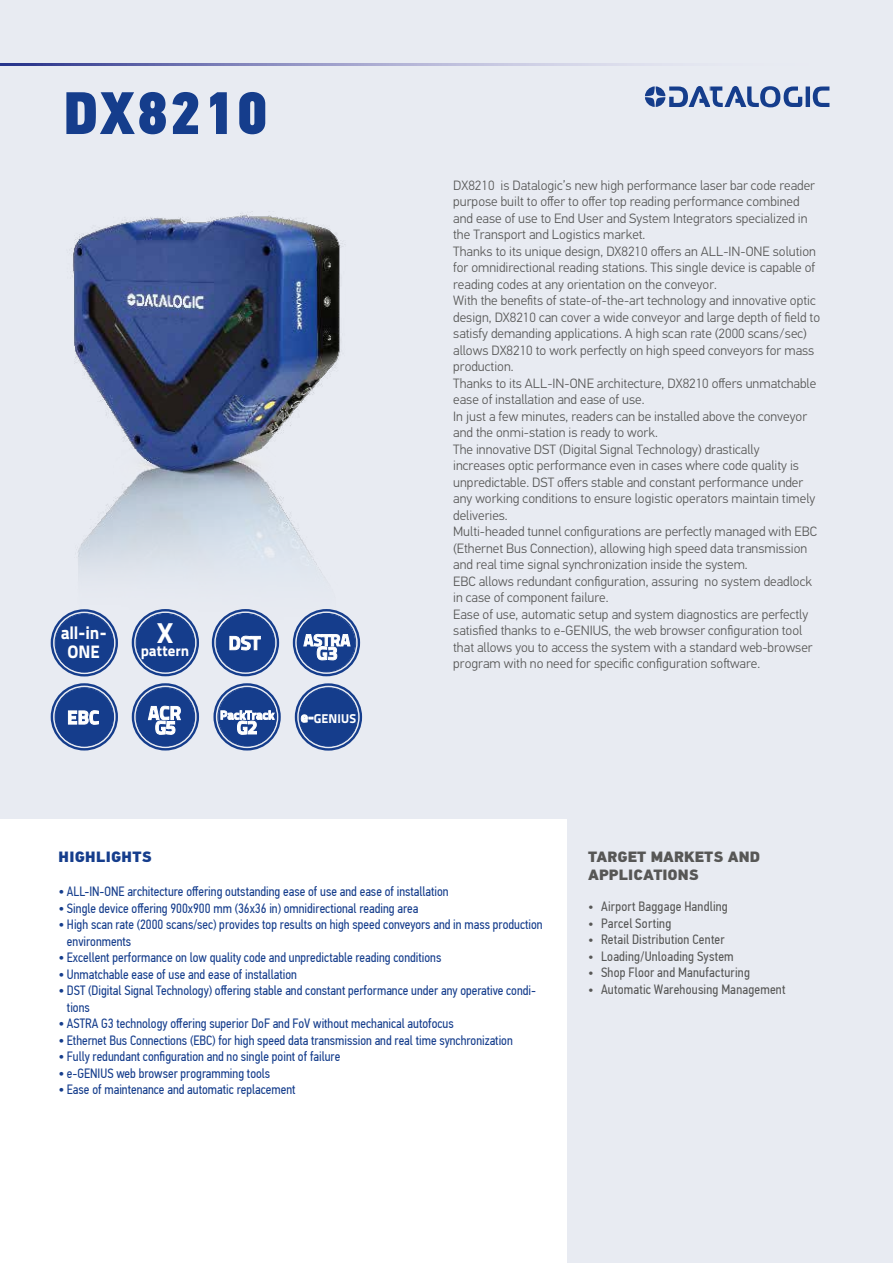
<style>
.page{position:relative;width:893px;height:1263px;background:#e8ebf2}
.page>*{position:absolute;margin:0;border:0;box-sizing:border-box;transform-origin:0 0}
.t1{font:60px "PF Din Text Cond Pro X Black";letter-spacing:.01em;color:#153d8c}
.t2{font:800 28.65px "Titillium Text 22 L";color:#fff}
.t3{font:800 18px/18.9px "Titillium Text 22 L";letter-spacing:-.01em;color:#fff;text-align:center;scale:.95 1}
.t4{font:900 15px/18px "PF Din Text Pro";color:#575756}
.t5{font:900 15px "PF Din Text Pro";letter-spacing:.02em;color:#153d8c}
.t6{font:800 15px "Titillium Text 22 L";letter-spacing:.005em;color:#fff}
.t7{font:300 13.5px/16.5px "PF Din Text Pro";color:#575756}
.t8{font:13.5px/16.5px "PF Din Text Cond Pro";color:#153d8c}
.t9{font:13.5px "PF Din Text Cond Pro";letter-spacing:.015em;color:#575756}
.t10{font:800 12.75px "Titillium Text 22 L";letter-spacing:.01em;color:#fff}
.s1{font-size:15px}
</style>
<div class="page">
<svg style="left:0;top:64px;width:645px;height:1px"></svg>
<svg style="left:645px;top:86px;width:184px;height:21px"></svg>
<div style="left:295px;top:683px;width:67px;height:68px;border:2px solid #153d8c;border-radius:50%"></div>
<div style="left:213px;top:683px;width:68px;height:67px;border:2px solid #153d8c;border-radius:50%"></div>
<div style="left:132px;top:683px;width:67px;height:67px;border:2px solid #153d8c;border-radius:50%"></div>
<div style="left:136px;top:688px;width:59px;height:58px;background:#153d8c;border-radius:50%"></div>
<div style="left:299px;top:688px;width:59px;height:58px;background:#153d8c;border-radius:50%"></div>
<div style="left:293px;top:609px;width:67px;height:67px;border:2px solid #153d8c;border-radius:50%"></div>
<div style="left:297px;top:613px;width:58px;height:59px;background:#153d8c;border-radius:50%"></div>
<div style="left:218px;top:688px;width:59px;height:58px;background:#153d8c;border-radius:50%"></div>
<svg style="left:316px;top:651px;width:34px;height:11px"></svg>
<svg style="left:148px;top:706px;width:33px;height:29px"></svg>
<svg style="left:221px;top:710px;width:53px;height:24px"></svg>
<svg style="left:301px;top:715px;width:12px;height:7px"></svg>
<div style="left:216px;top:614px;width:59px;height:58px;background:#153d8c;border-radius:50%"></div>
<div style="left:136px;top:614px;width:59px;height:58px;background:#153d8c;border-radius:50%"></div>
<div style="left:51px;top:683px;width:67px;height:67px;border:2px solid #153d8c;border-radius:50%"></div>
<div style="left:55px;top:688px;width:58px;height:58px;background:#153d8c;border-radius:50%"></div>
<svg style="left:68px;top:710px;width:31px;height:14px"></svg>
<div style="left:55px;top:614px;width:59px;height:58px;background:#153d8c;border-radius:50%"></div>
<img style="left:50px;top:213px;width:302px;height:438px">
<div style="left:0;top:820px;width:567px;height:443px;background:#fff"></div>
<h1 class="t1" style="left:63px;top:75px;width:206px">DX8210</h1>
<h3 class="t3" style="left:61px;top:622px;width:50px">all-in -<br>ONE</h3>
<h2 class="t2" style="left:157px;top:610px;width:18px">X</h2>
<p class="t6" style="left:141px;top:639px;width:50px">pattern</p>
<p class="t10" style="left:314px;top:708px;width:44px">GENIUS</p>
<p class="t7" style="left:453px;top:177px;width:368px">DX8210 is Datalogic’s new high performance laser bar code reader purpose built to offer to offer top reading performance combined and ease of use to End User and System Integrators specialized in the Transport and Logistics market.<br>Thanks to its unique design, DX8210 offers an ALL-IN-ONE solution for omnidirectional reading stations. This single device is capable of reading codes at any orientation on the conveyor.<br>With the benefits of state-of-the-art technology and innovative optic design, DX8210 can cover a wide conveyor and large depth of field to satisfy demanding applications. A high scan rate (2000 scans/sec) allows DX8210 to work perfectly on high speed conveyors for mass production.<br>Thanks to its ALL-IN-ONE architecture, DX8210 offers unmatchable ease of installation and ease of use.<br>In just a few minutes, readers can be installed above the conveyor and the onmi-station is ready to work.<br>The innovative DST (Digital Signal Technology) drastically<br>increases optic performance even in cases where code quality is unpredictable. DST offers stable and constant performance under any working conditions to ensure logistic operators maintain timely deliveries.<br>Multi-headed tunnel configurations are perfectly managed with EBC (Ethernet Bus Connection), allowing high speed data transmission and real time signal synchronization inside the system.<br>EBC allows redundant configuration, assuring no system deadlock in case of component failure.<br>Ease of use, automatic setup and system diagnostics are perfectly satisfied thanks to e-GENIUS, the web browser configuration tool that allows you to access the system with a standard web-browser program with no need for specific configuration software.</p>
<p class="t5" style="left:59px;top:847px;width:95px">HIGHLIGHTS</p>
<p class="t8" style="left:58px;top:883px;width:392px"><span class="s1">•</span> ALL-IN-ONE architecture offering outstanding ease of use and ease of installation</p>
<p class="t8" style="left:58px;top:900px;width:361px"><span class="s1">•</span> Single device offering 900x900 mm (36x36 in) omnidirectional reading area</p>
<p class="t8" style="left:67px;top:916px;width:477px;text-indent:-9px"><span class="s1">•</span> High scan rate (2000 scans/sec) provides top results on high speed conveyors and in mass production environments</p>
<p class="t8" style="left:58px;top:949px;width:384px"><span class="s1">•</span> Excellent performance on low quality code and unpredictable reading conditions</p>
<p class="t8" style="left:58px;top:966px;width:240px"><span class="s1">•</span> Unmatchable ease of use and ease of installation</p>
<p class="t8" style="left:67px;top:982px;width:470px;text-indent:-9px"><span class="s1">•</span> DST (Digital Signal Technology) offering stable and constant performance under any operative condi&shy;tions</p>
<p class="t8" style="left:58px;top:1015px;width:397px"><span class="s1">•</span> ASTRA G3 technology offering superior DoF and FoV without mechanical autofocus</p>
<p class="t8" style="left:58px;top:1032px;width:456px"><span class="s1">•</span> Ethernet Bus Connections (EBC) for high speed data transmission and real time synchronization</p>
<p class="t8" style="left:58px;top:1048px;width:283px"><span class="s1">•</span> Fully redundant configuration and no single point of failure</p>
<p class="t8" style="left:58px;top:1065px;width:213px"><span class="s1">•</span> e-GENIUS web browser programming tools</p>
<p class="t8" style="left:58px;top:1081px;width:239px"><span class="s1">•</span> Ease of maintenance and automatic replacement</p>
<p class="t4" style="left:588px;top:848px;width:173px">TARGET MARKETS AND<br>APPLICATIONS</p>
<p class="t9" style="left:588px;top:898px;width:141px">• Airport Baggage Handling</p>
<p class="t9" style="left:588px;top:915px;width:85px">• Parcel Sorting</p>
<p class="t9" style="left:588px;top:931px;width:138px">• Retail Distribution Center</p>
<p class="t9" style="left:588px;top:948px;width:147px">• Loading/Unloading System</p>
<p class="t9" style="left:588px;top:964px;width:163px">• Shop Floor and Manufacturing</p>
<p class="t9" style="left:588px;top:981px;width:199px">• Automatic Warehousing Management</p>
</div>
